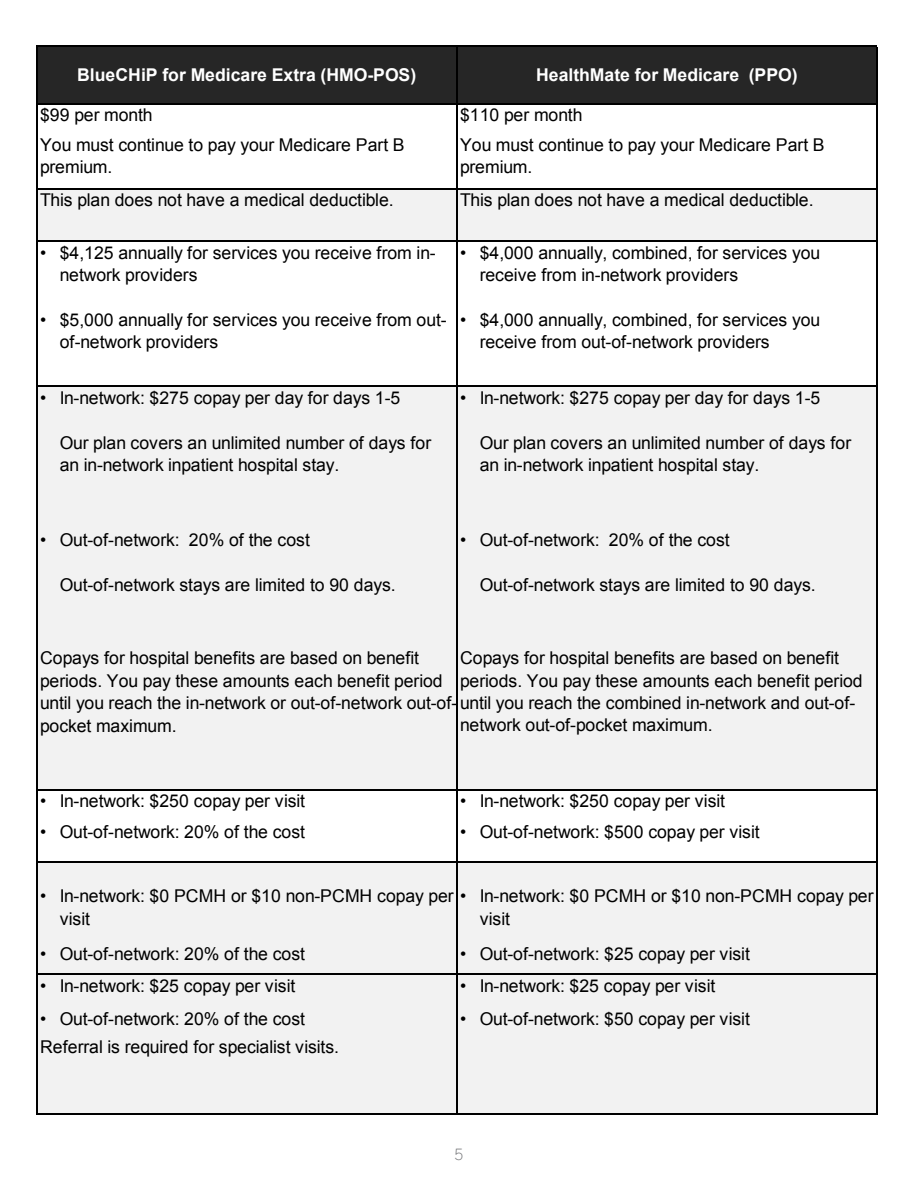
<style>
.page{position:relative;width:918px;height:1188px;background:#fff}
.page>*{position:absolute;margin:0;border:0;box-sizing:border-box;transform-origin:0 0}
.t1{font:17.7px/22.4px "Arial";letter-spacing:-.005em;color:#000}
.t2{font:700 17.7px "Arial";color:#fff}
.t3{font:300 15.3px "Benton Sans";color:#717275}
</style>
<div class="page">
<div style="left:37px;top:47px;width:840px;height:57px;background:#262626"></div>
<div style="left:37px;top:189px;width:840px;height:52px;background:#f2f2f2"></div>
<div style="left:37px;top:386px;width:840px;height:404px;background:#f2f2f2"></div>
<div style="left:37px;top:862px;width:840px;height:252px;background:#f2f2f2"></div>
<hr style="left:36px;top:45px;width:1px;height:1069px;background:#000">
<hr style="left:456px;top:47px;width:1px;height:1067px;background:#000">
<hr style="left:876px;top:47px;width:1px;height:1067px;background:#000">
<hr style="left:37px;top:45px;width:840px;height:2px;background:#000">
<hr style="left:37px;top:103px;width:840px;height:1px;background:#000">
<hr style="left:37px;top:188px;width:840px;height:1px;background:#000">
<hr style="left:37px;top:240px;width:840px;height:2px;background:#000">
<hr style="left:37px;top:385px;width:840px;height:2px;background:#000">
<hr style="left:37px;top:789px;width:840px;height:2px;background:#000">
<hr style="left:37px;top:861px;width:840px;height:2px;background:#000">
<hr style="left:37px;top:973px;width:840px;height:2px;background:#000">
<hr style="left:37px;top:1113px;width:840px;height:1px;background:#000">
<p class="t2" style="left:77px;top:63px;width:341px">BlueCHiP for Medicare Extra (HMO-POS)</p>
<p class="t2" style="left:536px;top:63px;width:263px">HealthMate for Medicare (PPO)</p>
<p class="t1" style="left:40px;top:104px;width:114px">$99 per month</p>
<p class="t1" style="left:460px;top:104px;width:124px">$110 per month</p>
<p class="t1" style="left:40px;top:134px;width:366px">You must continue to pay your Medicare Part B premium.</p>
<p class="t1" style="left:460px;top:134px;width:366px">You must continue to pay your Medicare Part B premium.</p>
<p class="t1" style="left:40px;top:189px;width:355px">This plan does not have a medical deductible.</p>
<p class="t1" style="left:460px;top:189px;width:355px">This plan does not have a medical deductible.</p>
<p class="t1" style="left:60px;top:241px;width:378px">$4,125 annually for services you receive from in&shy;network providers</p>
<p class="t1" style="left:480px;top:241px;width:342px">$4,000 annually, combined, for services you receive from in-network providers</p>
<p class="t1" style="left:60px;top:309px;width:388px">$5,000 annually for services you receive from out&shy;of-network providers</p>
<p class="t1" style="left:480px;top:309px;width:342px">$4,000 annually, combined, for services you receive from out-of-network providers</p>
<p class="t1" style="left:40px;top:241px;width:8px">•</p>
<p class="t1" style="left:460px;top:241px;width:8px">•</p>
<p class="t1" style="left:40px;top:309px;width:8px">•</p>
<p class="t1" style="left:460px;top:309px;width:8px">•</p>
<p class="t1" style="left:60px;top:387px;width:342px">In-network: $275 copay per day for days 1-5</p>
<p class="t1" style="left:60px;top:431px;width:373px">Our plan covers an unlimited number of days for an in-network inpatient hospital stay.</p>
<p class="t1" style="left:40px;top:387px;width:8px">•</p>
<p class="t1" style="left:460px;top:387px;width:8px">•</p>
<p class="t1" style="left:480px;top:387px;width:342px">In-network: $275 copay per day for days 1-5</p>
<p class="t1" style="left:480px;top:431px;width:373px">Our plan covers an unlimited number of days for an in-network inpatient hospital stay.</p>
<p class="t1" style="left:60px;top:529px;width:252px">Out-of-network: 20% of the cost</p>
<p class="t1" style="left:60px;top:574px;width:338px">Out-of-network stays are limited to 90 days.</p>
<p class="t1" style="left:40px;top:529px;width:8px">•</p>
<p class="t1" style="left:460px;top:529px;width:8px">•</p>
<p class="t1" style="left:480px;top:529px;width:252px">Out-of-network: 20% of the cost</p>
<p class="t1" style="left:480px;top:574px;width:338px">Out-of-network stays are limited to 90 days.</p>
<p class="t1" style="left:40px;top:647px;width:817px">Copays for hospital benefits are based on benefit<br>periods. You pay these amounts each benefit period<br>until you reach the in-network or out-of-network out-of-until you reach the combined in-network and out-of&shy;pocket maximum.</p>
<p class="t1" style="left:460px;top:647px;width:404px">Copays for hospital benefits are based on benefit periods. You pay these amounts each benefit period</p>
<p class="t1" style="left:460px;top:714px;width:254px">network out-of-pocket maximum.</p>
<p class="t1" style="left:60px;top:790px;width:247px">In-network: $250 copay per visit</p>
<p class="t1" style="left:480px;top:790px;width:247px">In-network: $250 copay per visit</p>
<p class="t1" style="left:60px;top:821px;width:247px">Out-of-network: 20% of the cost</p>
<p class="t1" style="left:480px;top:821px;width:282px">Out-of-network: $500 copay per visit</p>
<p class="t1" style="left:40px;top:790px;width:8px">•</p>
<p class="t1" style="left:460px;top:790px;width:8px">•</p>
<p class="t1" style="left:40px;top:821px;width:8px">•</p>
<p class="t1" style="left:460px;top:821px;width:8px">•</p>
<p class="t1" style="left:40px;top:885px;width:8px">•</p>
<p class="t1" style="left:60px;top:885px;width:408px">In-network: $0 PCMH or $10 non-PCMH copay per •</p>
<p class="t1" style="left:60px;top:907px;width:32px">visit</p>
<p class="t1" style="left:480px;top:885px;width:395px">In-network: $0 PCMH or $10 non-PCMH copay per visit</p>
<p class="t1" style="left:60px;top:943px;width:247px">Out-of-network: 20% of the cost</p>
<p class="t1" style="left:480px;top:943px;width:272px">Out-of-network: $25 copay per visit</p>
<p class="t1" style="left:40px;top:943px;width:8px">•</p>
<p class="t1" style="left:460px;top:943px;width:8px">•</p>
<p class="t1" style="left:40px;top:974px;width:8px">•</p>
<p class="t1" style="left:460px;top:974px;width:8px">•</p>
<p class="t1" style="left:40px;top:1007px;width:8px">•</p>
<p class="t1" style="left:460px;top:1007px;width:8px">•</p>
<p class="t1" style="left:60px;top:974px;width:237px">In-network: $25 copay per visit</p>
<p class="t1" style="left:480px;top:974px;width:237px">In-network: $25 copay per visit</p>
<p class="t1" style="left:60px;top:1007px;width:247px">Out-of-network: 20% of the cost</p>
<p class="t1" style="left:480px;top:1007px;width:272px">Out-of-network: $50 copay per visit</p>
<p class="t1" style="left:40px;top:1036px;width:301px">Referral is required for specialist visits.</p>
<p class="t3" style="left:455px;top:1146px;width:10px">5</p>
</div>
